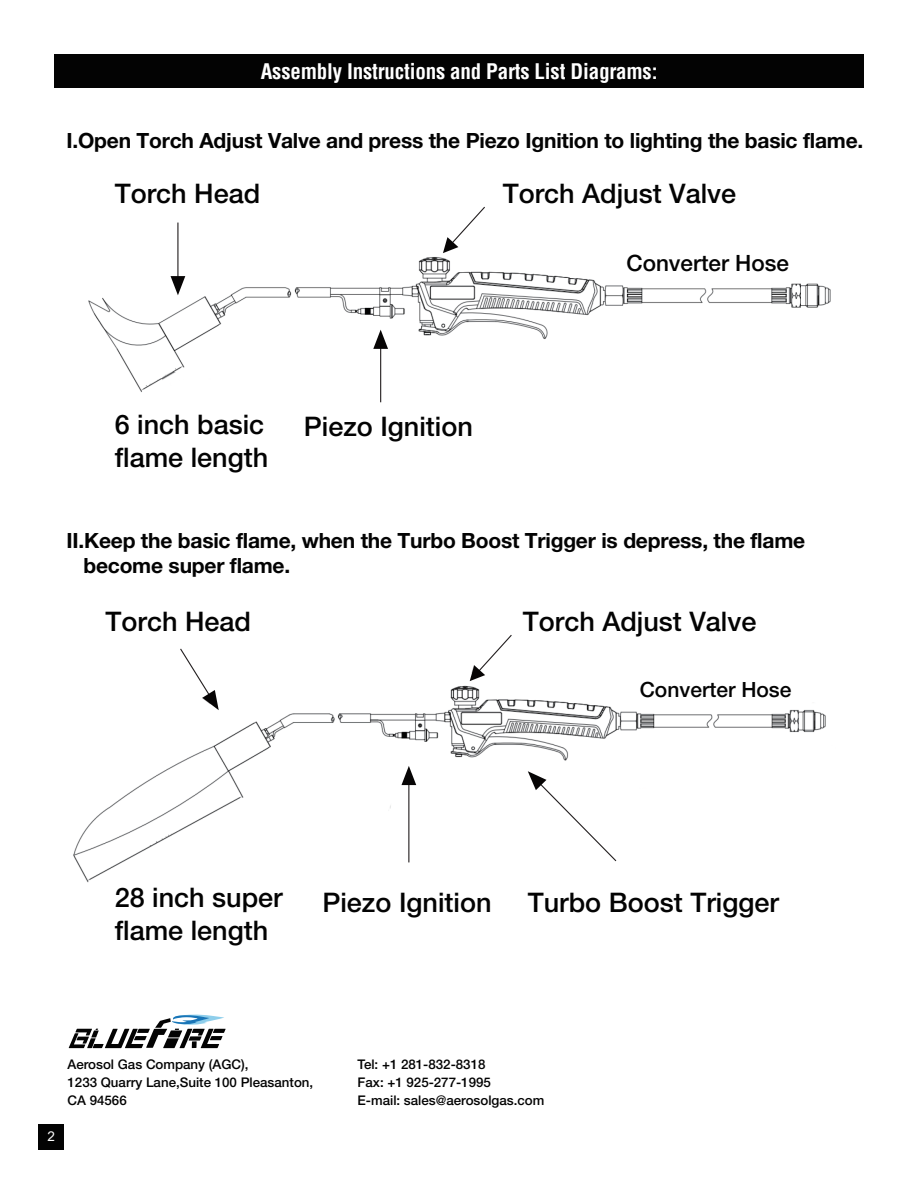
<style>
.page{position:relative;width:918px;height:1188px;background:#fff}
.page>*{position:absolute;margin:0;border:0;box-sizing:border-box;transform-origin:0 0}
.t1{font:500 27px/32.4px "Helvetica Neue";color:#030303}
.t2{font:500 22.5px "Helvetica Neue";color:#030303}
.t3{font:700 21px/25.2px "Helvetica Neue";letter-spacing:-.01em;color:#030303}
.t4{font:700 condensed 21px "Helvetica";letter-spacing:-.01em;color:#fff}
.t5{font:500 21px "Helvetica Neue";color:#030303}
.t6{font:13.5px "Arial";color:#fff}
.t7{font:500 13.35px/18px "Helvetica Neue";color:#030303}
</style>
<div class="page">
<img style="left:88px;top:253px;width:743px;height:150px">
<img style="left:73px;top:680px;width:753px;height:203px">
<div style="left:54px;top:54px;width:810px;height:33px;background:#030303"></div>
<hr style="left:177px;top:223px;width:1px;height:63px;background:#231f20">
<svg style="left:171px;top:276px;width:14px;height:19px"></svg>
<svg style="left:179px;top:648px;width:40px;height:62px"></svg>
<hr style="left:380px;top:339px;width:1px;height:63px;background:#231f20">
<svg style="left:373px;top:330px;width:15px;height:19px"></svg>
<hr style="left:408px;top:775px;width:1px;height:87px;background:#231f20">
<svg style="left:401px;top:766px;width:15px;height:19px"></svg>
<svg style="left:528px;top:771px;width:90px;height:91px"></svg>
<svg style="left:443px;top:206px;width:42px;height:47px"></svg>
<svg style="left:470px;top:635px;width:43px;height:46px"></svg>
<div style="left:39px;top:1124px;width:25px;height:25px;background:#030303"></div>
<svg style="left:69px;top:1014px;width:157px;height:34px"></svg>
<p class="t4" style="left:261px;top:57px;width:398px">Assembly Instructions and Parts List Diagrams:</p>
<p class="t3" style="left:66px;top:127px;width:798px">I.Open Torch Adjust Valve and press the Piezo Ignition to lighting the basic flame.</p>
<p class="t1" style="left:115px;top:177px;width:147px">Torch Head</p>
<p class="t1" style="left:503px;top:177px;width:235px">Torch Adjust Valve</p>
<p class="t2" style="left:626px;top:250px;width:164px">Converter Hose</p>
<p class="t1" style="left:115px;top:408px;width:155px">6 inch basic flame length</p>
<p class="t1" style="left:304px;top:410px;width:171px">Piezo Ignition</p>
<p class="t3" style="left:83px;top:528px;width:723px;text-indent:-17px">II.Keep the basic flame, when the Turbo Boost Trigger is depress, the flame become super flame.</p>
<p class="t1" style="left:106px;top:605px;width:147px">Torch Head</p>
<p class="t1" style="left:523px;top:605px;width:235px">Torch Adjust Valve</p>
<p class="t5" style="left:640px;top:677px;width:153px">Converter Hose</p>
<p class="t1" style="left:115px;top:881px;width:170px">28 inch super flame length</p>
<p class="t1" style="left:322px;top:886px;width:171px">Piezo Ignition</p>
<p class="t1" style="left:528px;top:886px;width:253px">Turbo Boost Trigger</p>
<p class="t6" style="left:48px;top:1127px;width:9px">2</p>
<p class="t7" style="left:68px;top:1055px;width:247px">Aerosol Gas Company (AGC),<br>1233 Quarry Lane,Suite 100 Pleasanton,<br>CA 94566</p>
<p class="t7" style="left:358px;top:1055px;width:188px">Tel: +1 281-832-8318<br>Fax: +1 925-277-1995<br>E-mail: sales@aerosolgas.com</p>
</div>
